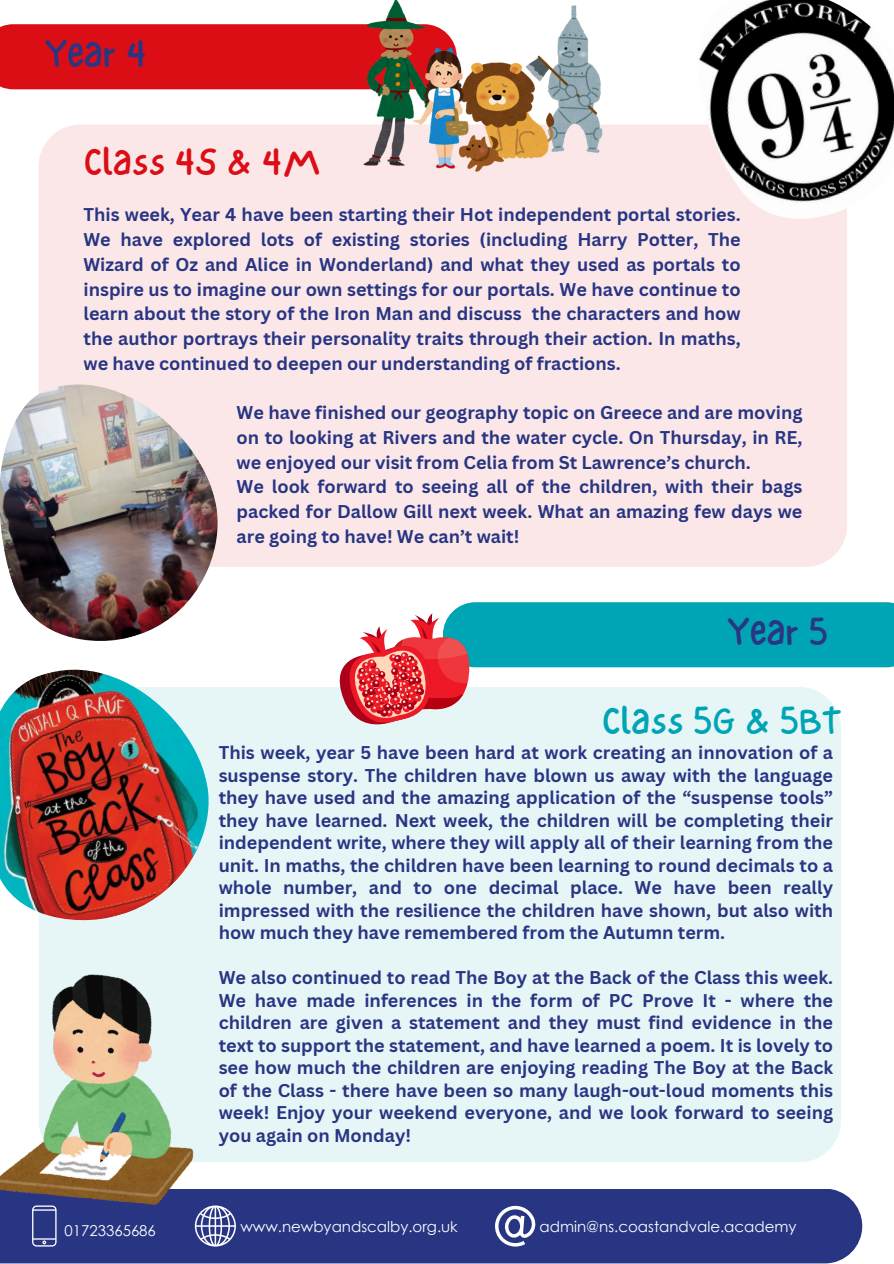
<style>
.page{position:relative;width:894px;height:1264px;background:#fff}
.page>*{position:absolute;margin:0;border:0;box-sizing:border-box;transform-origin:0 0}
.t1{font:39px "NF One Little Font Regular";color:#00a5b5}
.t2{font:39px "NF One Little Font Regular";color:#db0e16}
.t3{font:39px "NF One Little Font Regular";color:#2a3583}
.t4{font:700 18px/22.5px "Canva Sans";color:#2a3583;text-align:justify}
.t5{font:700 18px/24.8px "Canva Sans";color:#273583;text-align:justify}
.t6{font:15px "Century Gothic";color:#fff}
</style>
<div class="page">
<div style="left:39px;top:125px;width:807px;height:442px;background:#fbe7e8"></div>
<div style="left:39px;top:687px;width:801px;height:475px;background:#e6f6f7"></div>
<img style="left:0;top:669px;width:210px;height:258px">
<div style="left:0;top:1189px;width:861px;height:74px;background:#273583"></div>
<svg style="left:32px;top:1205px;width:25px;height:41px"></svg>
<svg style="left:195px;top:1205px;width:41px;height:41px"></svg>
<svg style="left:494px;top:1205px;width:42px;height:41px"></svg>
<img style="left:697px;top:0;width:196px;height:220px">
<img style="left:0;top:379px;width:219px;height:262px">
<div style="left:0;top:24px;width:363px;height:65px;background:#db0e16"></div>
<img style="left:363px;top:0;width:239px;height:171px">
<svg style="left:331px;top:602px;width:562px;height:137px"></svg>
<img style="left:0;top:974px;width:193px;height:230px">
<p class="t3" style="left:45px;top:31px;width:104px">Year 4</p>
<p class="t2" style="left:83px;top:138px;width:238px">Class 4S &amp; 4M</p>
<h1 class="t5" style="left:83px;top:202px;width:658px">This week, Year 4 have been starting their Hot independent portal stories.<br>We have explored lots of existing stories (including Harry Potter, The Wizard of Oz and Alice in Wonderland) and what they used as portals to inspire us to imagine our own settings for our portals. We have continue to learn about the story of the Iron Man and discuss the characters and how the author portrays their personality traits through their action. In maths, we have continued to deepen our understanding of fractions.</h1>
<p class="t5" style="left:236px;top:400px;width:567px;text-align:left">We have finished our geography topic on Greece and are moving on to looking at Rivers and the water cycle. On Thursday, in RE, we enjoyed our visit from Celia from St Lawrence’s church.<br>We look forward to seeing all of the children, with their bags packed for Dallow Gill next week. What an amazing few days we are going to have! We can’t wait!</p>
<p class="t3" style="left:727px;top:609px;width:102px">Year 5</p>
<h1 class="t1" style="left:601px;top:697px;width:240px">Class 5G &amp; 5BT</h1>
<h1 class="t6" style="left:64px;top:1220px;width:93px">01723365686</h1>
<h2 class="t4" style="left:219px;top:741px;width:615px">This week, year 5 have been hard at work creating an innovation of a suspense story. The children have blown us away with the language they have used and the amazing application of the “suspense tools” they have learned. Next week, the children will be completing their independent write, where they will apply all of their learning from the unit. In maths, the children have been learning to round decimals to a whole number, and to one decimal place. We have been really impressed with the resilience the children have shown, but also with how much they have remembered from the Autumn term.</h2>
<h2 class="t4" style="left:219px;top:966px;width:615px">We also continued to read The Boy at the Back of the Class this week.<br>We have made inferences in the form of PC Prove It - where the children are given a statement and they must find evidence in the text to support the statement, and have learned a poem. It is lovely to see how much the children are enjoying reading The Boy at the Back of the Class - there have been so many laugh-out-loud moments this week! Enjoy your weekend everyone, and we look forward to seeing you again on Monday!</h2>
<h1 class="t6" style="left:240px;top:1216px;width:219px">www.newbyandscalby.org.uk</h1>
<p class="t6" style="left:539px;top:1216px;width:258px">admin@ns.coastandvale.academy</p>
</div>
